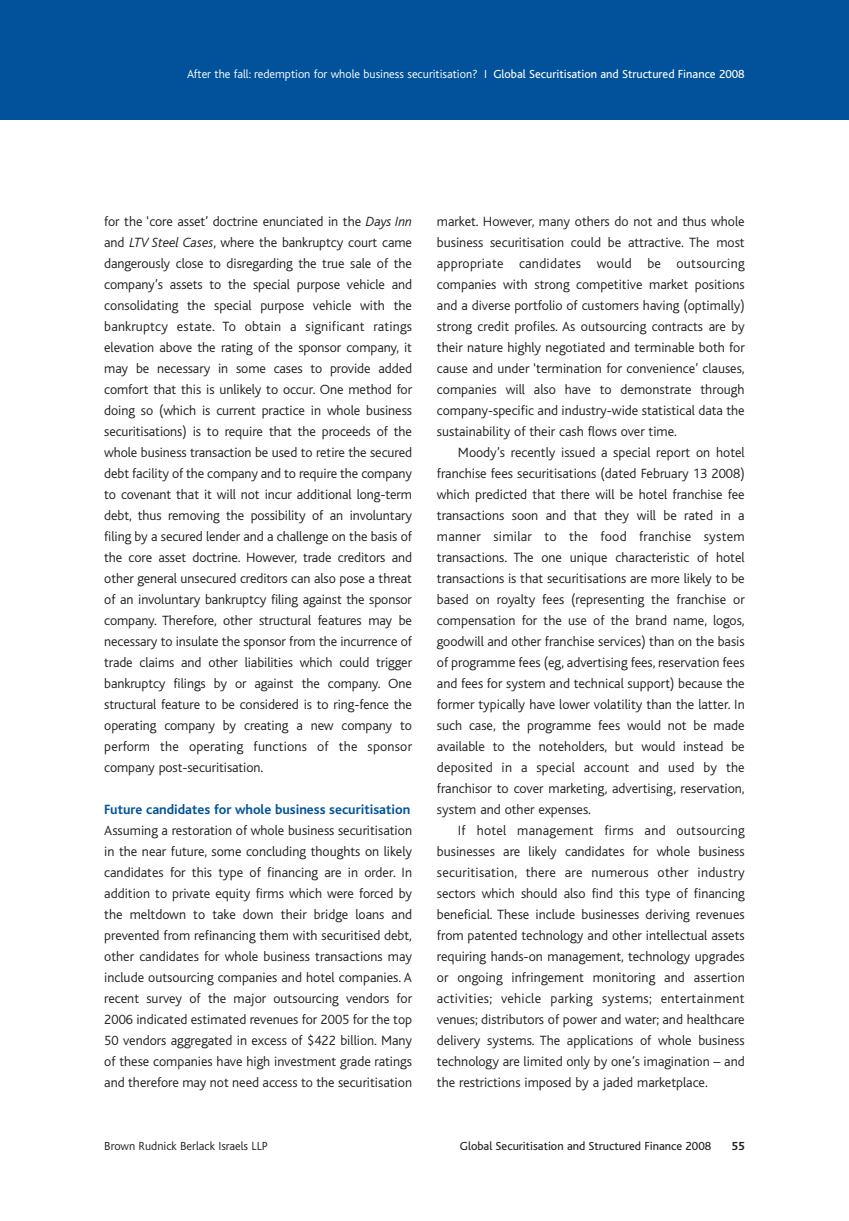
<style>
.page{position:relative;width:849px;height:1221px;background:#fff}
.page>*{position:absolute;margin:0;border:0;box-sizing:border-box;transform-origin:0 0}
.t1{font:300 14px/21px "Bliss";color:#231f20;text-align:justify}
.t2{font:700 14px "Bliss";color:#01529a}
.t3{font:300 12.25px "Bliss";color:#fff}
.t4{font:12.25px "Bliss";color:#231f20}
.t5{font:300 12.25px "Bliss";color:#231f20}
.t6{font:700 12.25px "Bliss";color:#231f20}
.s1{font-weight:400}
.s2{font-style:italic}
</style>
<div class="page">
<div style="left:0;top:1px;width:848px;height:118px;background:#01529a"></div>
<p class="t3" style="left:187px;top:69px;width:559px">After the fall: redemption for whole business securitisation? I <span class="s1">Global Securitisation and Structured Finance 2008</span></p>
<p class="t1" style="left:104px;top:211px;width:309px">for the ‘core asset’ doctrine enunciated in the <span class="s2">Days Inn </span>and <span class="s2">LTV Steel Cases</span>, where the bankruptcy court came dangerously close to disregarding the true sale of the company’s assets to the special purpose vehicle and consolidating the special purpose vehicle with the bankruptcy estate. To obtain a significant ratings elevation above the rating of the sponsor company, it may be necessary in some cases to provide added comfort that this is unlikely to occur. One method for doing so (which is current practice in whole business securitisations) is to require that the proceeds of the whole business transaction be used to retire the secured debt facility of the company and to require the company to covenant that it will not incur additional long-term debt, thus removing the possibility of an involuntary filing by a secured lender and a challenge on the basis of the core asset doctrine. However, trade creditors and other general unsecured creditors can also pose a threat of an involuntary bankruptcy filing against the sponsor company. Therefore, other structural features may be necessary to insulate the sponsor from the incurrence of trade claims and other liabilities which could trigger bankruptcy filings by or against the company. One structural feature to be considered is to ring-fence the operating company by creating a new company to perform the operating functions of the sponsor company post-securitisation.</p>
<p class="t2" style="left:104px;top:804px;width:307px">Future candidates for whole business securitisation</p>
<p class="t1" style="left:104px;top:820px;width:309px">Assuming a restoration of whole business securitisation in the near future, some concluding thoughts on likely candidates for this type of financing are in order. In addition to private equity firms which were forced by the meltdown to take down their bridge loans and prevented from refinancing them with securitised debt, other candidates for whole business transactions may include outsourcing companies and hotel companies. A recent survey of the major outsourcing vendors for 2006 indicated estimated revenues for 2005 for the top 50 vendors aggregated in excess of $422 billion. Many of these companies have high investment grade ratings and therefore may not need access to the securitisation</p>
<p class="t1" style="left:437px;top:211px;width:309px">market. However, many others do not and thus whole business securitisation could be attractive. The most appropriate candidates would be outsourcing companies with strong competitive market positions and a diverse portfolio of customers having (optimally) strong credit profiles. As outsourcing contracts are by their nature highly negotiated and terminable both for cause and under ‘termination for convenience’ clauses, companies will also have to demonstrate through company-specific and industry-wide statistical data the sustainability of their cash flows over time.</p>
<p class="t1" style="left:437px;top:442px;width:309px;text-indent:21px">Moody’s recently issued a special report on hotel franchise fees securitisations (dated February 13 2008) which predicted that there will be hotel franchise fee transactions soon and that they will be rated in a manner similar to the food franchise system transactions. The one unique characteristic of hotel transactions is that securitisations are more likely to be based on royalty fees (representing the franchise or compensation for the use of the brand name, logos, goodwill and other franchise services) than on the basis of programme fees (eg, advertising fees, reservation fees and fees for system and technical support) because the former typically have lower volatility than the latter. In such case, the programme fees would not be made available to the noteholders, but would instead be deposited in a special account and used by the franchisor to cover marketing, advertising, reservation, system and other expenses.</p>
<p class="t1" style="left:437px;top:820px;width:309px;text-indent:21px">If hotel management firms and outsourcing businesses are likely candidates for whole business securitisation, there are numerous other industry sectors which should also find this type of financing beneficial. These include businesses deriving revenues from patented technology and other intellectual assets requiring hands-on management, technology upgrades or ongoing infringement monitoring and assertion activities; vehicle parking systems; entertainment venues; distributors of power and water; and healthcare delivery systems. The applications of whole business technology are limited only by one’s imagination – and the restrictions imposed by a jaded marketplace.</p>
<p class="t5" style="left:104px;top:1140px;width:165px">Brown Rudnick Berlack Israels LLP</p>
<p class="t4" style="left:459px;top:1141px;width:253px">Global Securitisation and Structured Finance 2008</p>
<p class="t6" style="left:731px;top:1141px;width:15px">55</p>
</div>
